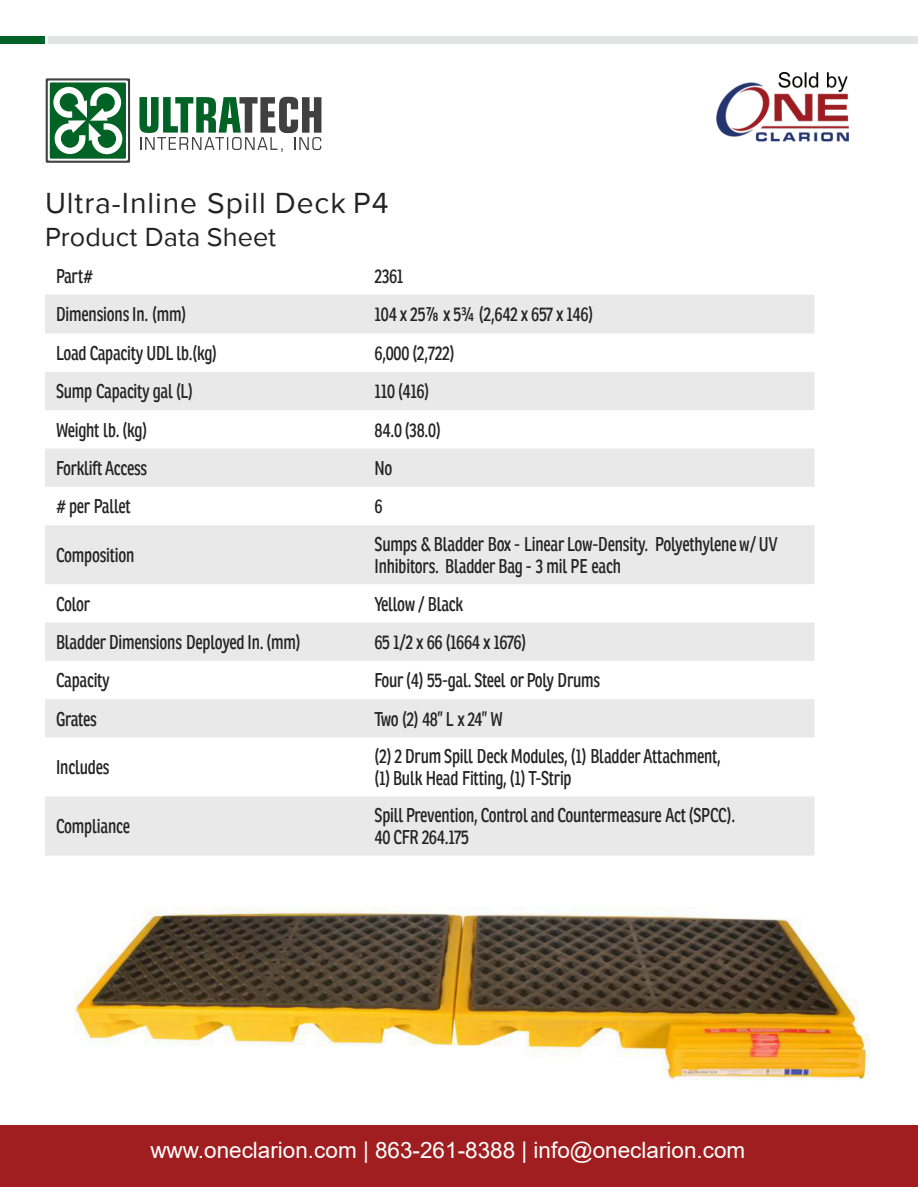
<style>
.page{position:relative;width:918px;height:1188px;background:#fff}
.page>*{position:absolute;margin:0;border:0;box-sizing:border-box;transform-origin:0 0}
.t1{font:30px "Proxima Nova";letter-spacing:.03em;color:#232323}
.t2{font:27px "Proxima Nova";color:#232323}
.t3{font:22.5px "Arial";color:#fff}
.t4{font:19.35px "Ronnia Cond";letter-spacing:-.015em;color:#232323;scale:.9 1}
</style>
<div class="page">
<img style="left:40px;top:723px;width:840px;height:403px">
<svg style="left:139px;top:97px;width:182px;height:55px"></svg>
<div style="left:46px;top:78px;width:84px;height:84px;background:linear-gradient(to bottom,#404041,#404041)"></div>
<div style="left:48px;top:80px;width:80px;height:81px;background:linear-gradient(to bottom,#fff,#fff)"></div>
<div style="left:50px;top:82px;width:76px;height:77px;background:#006225"></div>
<svg style="left:53px;top:87px;width:69px;height:67px"></svg>
<div style="left:0;top:36px;width:45px;height:8px;background:#006225"></div>
<svg style="left:45px;top:295px;width:769px;height:561px;fill:#e9e9ea"></svg>
<img style="left:716px;top:73px;width:133px;height:69px">
<div style="left:0;top:1126px;width:918px;height:61px;background:#a01e20"></div>
<p class="t1" style="left:45px;top:190px;width:345px">Ultra-Inline Spill Deck P4</p>
<p class="t2" style="left:45px;top:224px;width:233px">Product Data Sheet</p>
<p class="t4" style="left:56px;top:268px;width:43px">Part#</p>
<p class="t4" style="left:375px;top:268px;width:34px">2361</p>
<p class="t4" style="left:56px;top:307px;width:146px">Dimensions In. (mm)</p>
<p class="t4" style="left:375px;top:307px;width:245px">104 x 25⅞ x 5¾ (2,642 x 657 x 146)</p>
<p class="t4" style="left:56px;top:345px;width:180px">Load Capacity UDL lb.(kg)</p>
<p class="t4" style="left:375px;top:345px;width:91px">6,000 (2,722)</p>
<p class="t4" style="left:56px;top:383px;width:154px">Sump Capacity gal (L)</p>
<p class="t4" style="left:375px;top:383px;width:62px">110 (416)</p>
<p class="t4" style="left:56px;top:422px;width:103px">Weight lb. (kg)</p>
<p class="t4" style="left:375px;top:422px;width:75px">84.0 (38.0)</p>
<p class="t4" style="left:56px;top:460px;width:103px">Forklift Access</p>
<p class="t4" style="left:375px;top:460px;width:22px">No</p>
<p class="t4" style="left:56px;top:498px;width:84px"># per Pallet</p>
<p class="t4" style="left:375px;top:498px;width:11px">6</p>
<p class="t4" style="left:56px;top:547px;width:89px">Composition</p>
<p class="t4" style="left:375px;top:536px;width:450px">Sumps &amp; Bladder Box - Linear Low-Density. Polyethylene w/ UV</p>
<p class="t4" style="left:375px;top:558px;width:275px">Inhibitors. Bladder Bag - 3 mil PE each</p>
<p class="t4" style="left:56px;top:596px;width:39px">Color</p>
<p class="t4" style="left:375px;top:596px;width:100px">Yellow / Black</p>
<p class="t4" style="left:56px;top:634px;width:273px">Bladder Dimensions Deployed In. (mm)</p>
<p class="t4" style="left:375px;top:634px;width:170px">65 1/2 x 66 (1664 x 1676)</p>
<p class="t4" style="left:56px;top:672px;width:61px">Capacity</p>
<p class="t4" style="left:375px;top:672px;width:252px">Four (4) 55-gal. Steel or Poly Drums</p>
<p class="t4" style="left:56px;top:711px;width:47px">Grates</p>
<p class="t4" style="left:375px;top:711px;width:144px">Two (2) 48” L x 24” W</p>
<p class="t4" style="left:56px;top:759px;width:61px">Includes</p>
<p class="t4" style="left:375px;top:748px;width:386px">(2) 2 Drum Spill Deck Modules, (1) Bladder Attachment,</p>
<p class="t4" style="left:375px;top:771px;width:221px">(1) Bulk Head Fitting, (1) T-Strip</p>
<p class="t4" style="left:56px;top:818px;width:84px">Compliance</p>
<p class="t4" style="left:375px;top:807px;width:402px">Spill Prevention, Control and Countermeasure Act (SPCC).</p>
<p class="t4" style="left:375px;top:830px;width:107px">40 CFR 264.175</p>
<p class="t3" style="left:150px;top:1141px;width:596px">www.oneclarion.com | 863-261-8388 | info@oneclarion.com</p>
</div>
